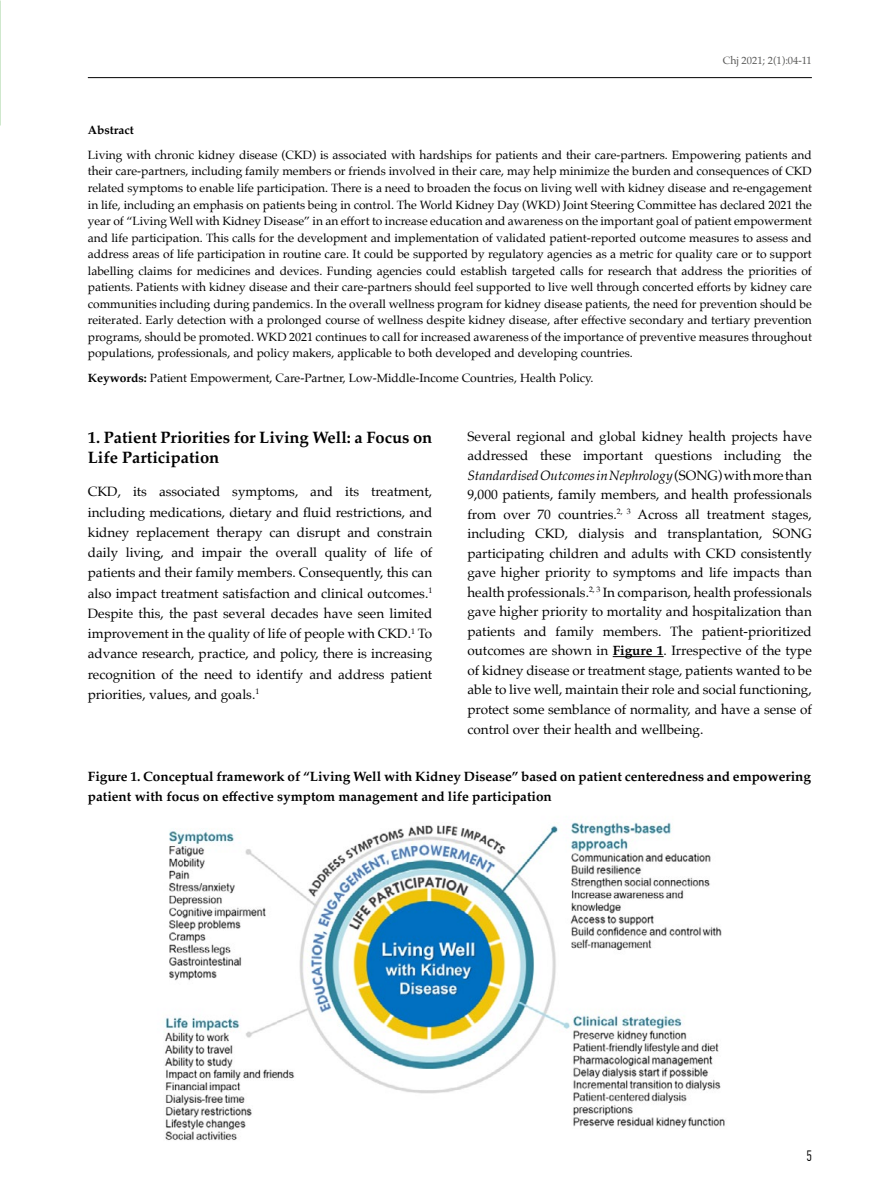
<style>
.page{position:relative;width:893px;height:1191px;background:#fff}
.page>*{position:absolute;margin:0;border:0;box-sizing:border-box;transform-origin:0 0}
.t1{font:700 16.5px/20.2px "Palatino";color:#000}
.t2{font:300 15px "PF Din Text Comp Pro";color:#000}
.t3{font:13.5px/19.5px "Palatino";color:#000;text-align:justify}
.t4{font:700 13.5px/20.2px "Palatino";color:#000}
.t5{font:12px/16.5px "Palatino";color:#000;text-align:justify}
.t6{font:700 12px "Palatino";color:#000}
.t7{font:10.5px "Palatino";color:#575756}
.s1{font-weight:700}
.s2{font-style:italic}
</style>
<div class="page">
<hr style="left:88px;top:77px;width:724px;height:1px;background:#000">
<hr style="left:613px;top:656px;width:51px;height:1px;background:#000">
<img style="left:164px;top:822px;width:561px;height:319px">
<p class="t7" style="left:723px;top:52px;width:90px">Chj 2021; 2(1):04-11</p>
<p class="t6" style="left:88px;top:120px;width:47px">Abstract</p>
<p class="t5" style="left:88px;top:147px;width:726px">Living with chronic kidney disease (CKD) is associated with hardships for patients and their care-partners. Empowering patients and their care-partners, including family members or friends involved in their care, may help minimize the burden and consequences of CKD related symptoms to enable life participation. There is a need to broaden the focus on living well with kidney disease and re-engagement in life, including an emphasis on patients being in control. The World Kidney Day (WKD) Joint Steering Committee has declared 2021 the year of “Living Well with Kidney Disease” in an effort to increase education and awareness on the important goal of patient empowerment and life participation. This calls for the development and implementation of validated patient-reported outcome measures to assess and address areas of life participation in routine care. It could be supported by regulatory agencies as a metric for quality care or to support labelling claims for medicines and devices. Funding agencies could establish targeted calls for research that address the priorities of patients. Patients with kidney disease and their care-partners should feel supported to live well through concerted efforts by kidney care communities including during pandemics. In the overall wellness program for kidney disease patients, the need for prevention should be reiterated. Early detection with a prolonged course of wellness despite kidney disease, after effective secondary and tertiary prevention programs, should be promoted. WKD 2021 continues to call for increased awareness of the importance of preventive measures throughout populations, professionals, and policy makers, applicable to both developed and developing countries.</p>
<p class="t5" style="left:88px;top:370px;width:507px"><span class="s1">Keywords:</span> Patient Empowerment, Care-Partner, Low-Middle-Income Countries, Health Policy.</p>
<p class="t3" style="left:467px;top:426px;width:346px">Several regional and global kidney health projects have addressed these important questions including the <span class="s2">Standardised Outcomes in Nephrology</span> (SONG) with more than 9,000 patients, family members, and health professionals from over 70 countries.<sup>2,</sup> <sup>3</sup> Across all treatment stages, including CKD, dialysis and transplantation, SONG participating children and adults with CKD consistently gave higher priority to symptoms and life impacts than health professionals.<sup>2,</sup> <sup>3</sup> In comparison, health professionals gave higher priority to mortality and hospitalization than patients and family members. The patient-prioritized outcomes are shown in <span class="s1">Figure 1</span>. Irrespective of the type of kidney disease or treatment stage, patients wanted to be able to live well, maintain their role and social functioning, protect some semblance of normality, and have a sense of control over their health and wellbeing.</p>
<p class="t4" style="left:88px;top:766px;width:725px">Figure 1. Conceptual framework of “Living Well with Kidney Disease” based on patient centeredness and empowering patient with focus on effective symptom management and life participation</p>
<h1 class="t1" style="left:88px;top:427px;width:346px">1. Patient Priorities for Living Well: a Focus on<br>Life Participation</h1>
<p class="t3" style="left:88px;top:481px;width:346px;line-height:20.2px">CKD, its associated symptoms, and its treatment, including medications, dietary and fluid restrictions, and kidney replacement therapy can disrupt and constrain daily living, and impair the overall quality of life of patients and their family members. Consequently, this can also impact treatment satisfaction and clinical outcomes.<sup>1<br></sup>Despite this, the past several decades have seen limited improvement in the quality of life of people with CKD.<sup>1</sup> To advance research, practice, and policy, there is increasing recognition of the need to identify and address patient priorities, values, and goals.<sup>1</sup></p>
<p class="t2" style="left:806px;top:1147px;width:7px">5</p>
</div>
